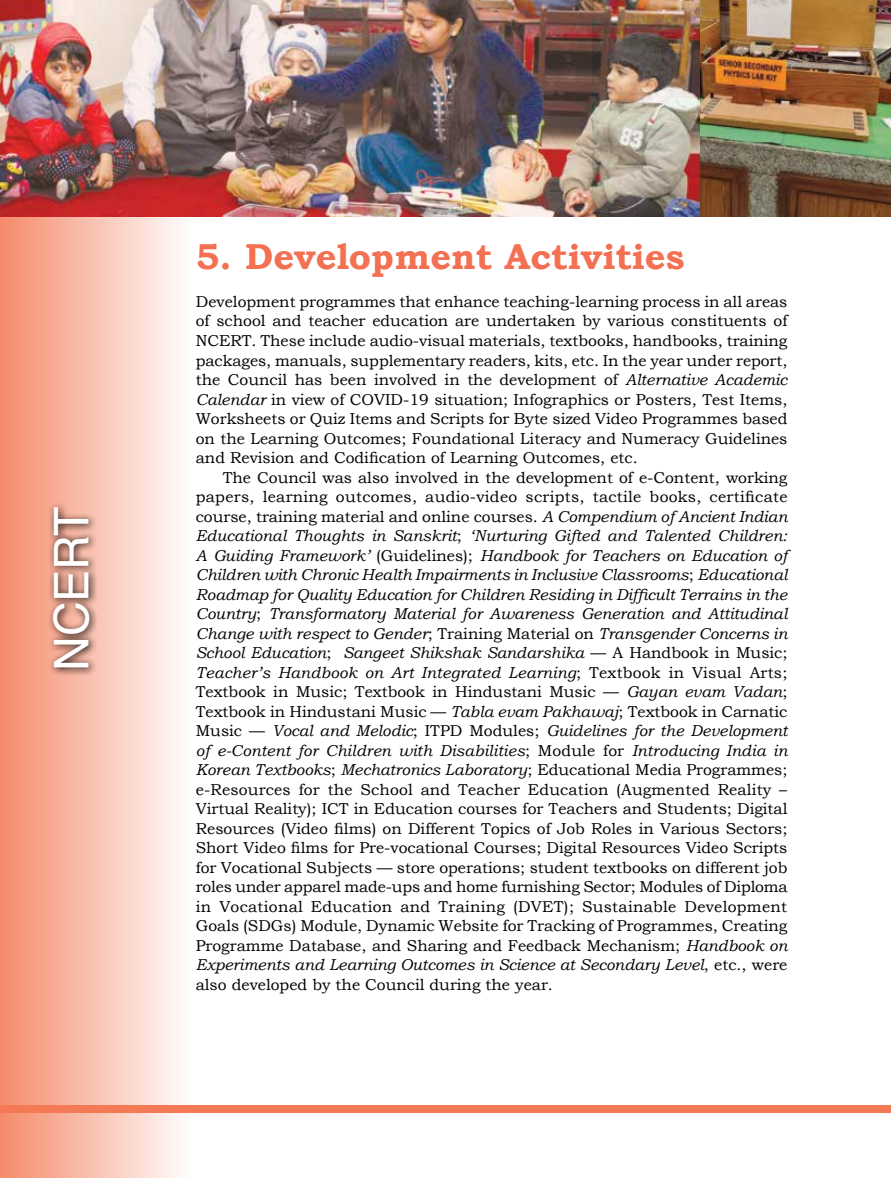
<style>
.page{position:relative;width:891px;height:1178px;background:#fff}
.page>*{position:absolute;margin:0;border:0;box-sizing:border-box;transform-origin:0 0}
.t1{font:48px "Helvetica LT Std";color:#fff}
.t2{font:700 36px "Bookman Old Style";color:#f37053}
.t3{font:15.75px "Bookman Old Style";color:#000}
.t4{font:italic 15.75px "Bookman Old Style";color:#000}
.t5{font:15.75px "Bookman Old Style";letter-spacing:.02em;color:#000}
.s1{font-style:italic}
.s2{font-style:normal}
</style>
<div class="page">
<div style="left:0;top:0;width:192px;height:1177px;background:linear-gradient(to right,#f58a6a,#fefdfc)"></div>
<div style="left:0;top:1105px;width:891px;height:7px;background:#f47a55"></div>
<div style="left:48px;top:501px;width:51px;height:175px;background:#000;opacity:.95"></div>
<img style="left:699px;top:0;width:192px;height:216px">
<img style="left:0;top:0;width:699px;height:216px">
<h1 class="t1" style="left:44px;top:671px;width:165px;rotate:-90deg">NCERT</h1>
<p class="t2" style="left:196px;top:231px;width:490px">5. Development Activities</p>
<p class="t3" style="left:196px;top:291px;width:593px">Development programmes that enhance teaching-learning process in all areas</p>
<p class="t3" style="left:196px;top:311px;width:593px">of school and teacher education are undertaken by various constituents of</p>
<p class="t3" style="left:196px;top:330px;width:593px">NCERT. These include audio-visual materials, textbooks, handbooks, training</p>
<p class="t3" style="left:196px;top:350px;width:593px">packages, manuals, supplementary readers, kits, etc. In the year under report,</p>
<p class="t3" style="left:196px;top:369px;width:593px">the Council has been involved in the development of <span class="s1">Alternative Academic</span></p>
<p class="t3" style="left:196px;top:389px;width:593px"><span class="s1">Calendar</span> in view of COVID-19 situation; Infographics or Posters, Test Items,</p>
<p class="t3" style="left:196px;top:408px;width:593px">Worksheets or Quiz Items and Scripts for Byte sized Video Programmes based</p>
<p class="t3" style="left:196px;top:428px;width:593px">on the Learning Outcomes; Foundational Literacy and Numeracy Guidelines</p>
<p class="t3" style="left:196px;top:447px;width:443px">and Revision and Codification of Learning Outcomes, etc.</p>
<p class="t3" style="left:223px;top:467px;width:566px">The Council was also involved in the development of e-Content, working</p>
<p class="t5" style="left:196px;top:486px;width:593px">papers, learning outcomes, audio-video scripts, tactile books, certificate</p>
<p class="t3" style="left:196px;top:506px;width:593px">course, training material and online courses. <span class="s1">A Compendium of Ancient Indian</span></p>
<p class="t4" style="left:196px;top:525px;width:593px">Educational Thoughts in Sanskrit<span class="s2">;</span> ‘Nurturing Gifted and Talented Children:</p>
<p class="t4" style="left:196px;top:544px;width:593px">A Guiding Framework’ <span class="s2">(Guidelines);</span> Handbook for Teachers on Education of</p>
<p class="t4" style="left:196px;top:564px;width:593px">Children with Chronic Health Impairments in Inclusive Classrooms<span class="s2">;</span> Educational</p>
<p class="t4" style="left:196px;top:583px;width:593px">Roadmap for Quality Education for Children Residing in Difficult Terrains in the</p>
<p class="t4" style="left:196px;top:603px;width:593px">Country<span class="s2">;</span> Transformatory Material for Awareness Generation and Attitudinal</p>
<p class="t4" style="left:196px;top:622px;width:593px">Change with respect to Gender<span class="s2">; Training Material on</span> Transgender Concerns in</p>
<p class="t4" style="left:196px;top:642px;width:593px">School Education<span class="s2">;</span> Sangeet Shikshak Sandarshika <span class="s2">— A Handbook in Music;</span></p>
<p class="t4" style="left:196px;top:661px;width:593px">Teacher’s Handbook on Art Integrated Learning<span class="s2">; Textbook in Visual Arts;</span></p>
<p class="t3" style="left:196px;top:681px;width:593px">Textbook in Music; Textbook in Hindustani Music — <span class="s1">Gayan evam Vadan</span>;</p>
<p class="t3" style="left:196px;top:701px;width:593px">Textbook in Hindustani Music — <span class="s1">Tabla evam Pakhawaj</span>; Textbook in Carnatic</p>
<p class="t4" style="left:196px;top:720px;width:593px"><span class="s2">Music —</span> Vocal and Melodic<span class="s2">; ITPD Modules;</span> Guidelines for the Development</p>
<p class="t4" style="left:196px;top:739px;width:593px">of e-Content for Children with Disabilities<span class="s2">; Module for</span> Introducing India in</p>
<p class="t4" style="left:196px;top:759px;width:593px">Korean Textbooks<span class="s2">;</span> Mechatronics Laboratory<span class="s2">; Educational Media Programmes;</span></p>
<p class="t3" style="left:196px;top:779px;width:593px">e-Resources for the School and Teacher Education (Augmented Reality –</p>
<p class="t3" style="left:196px;top:798px;width:593px">Virtual Reality); ICT in Education courses for Teachers and Students; Digital</p>
<p class="t3" style="left:196px;top:818px;width:593px">Resources (Video films) on Different Topics of Job Roles in Various Sectors;</p>
<p class="t3" style="left:196px;top:837px;width:593px">Short Video films for Pre-vocational Courses; Digital Resources Video Scripts</p>
<p class="t3" style="left:196px;top:857px;width:593px">for Vocational Subjects — store operations; student textbooks on different job</p>
<p class="t3" style="left:196px;top:876px;width:593px">roles under apparel made-ups and home furnishing Sector; Modules of Diploma</p>
<p class="t5" style="left:196px;top:896px;width:593px">in Vocational Education and Training (DVET); Sustainable Development</p>
<p class="t3" style="left:196px;top:915px;width:593px">Goals (SDGs) Module, Dynamic Website for Tracking of Programmes, Creating</p>
<p class="t3" style="left:196px;top:935px;width:593px">Programme Database, and Sharing and Feedback Mechanism; <span class="s1">Handbook on</span></p>
<p class="t4" style="left:196px;top:954px;width:593px">Experiments and Learning Outcomes in Science at Secondary Level<span class="s2">, etc., were</span></p>
<p class="t3" style="left:196px;top:974px;width:359px">also developed by the Council during the year.</p>
</div>
